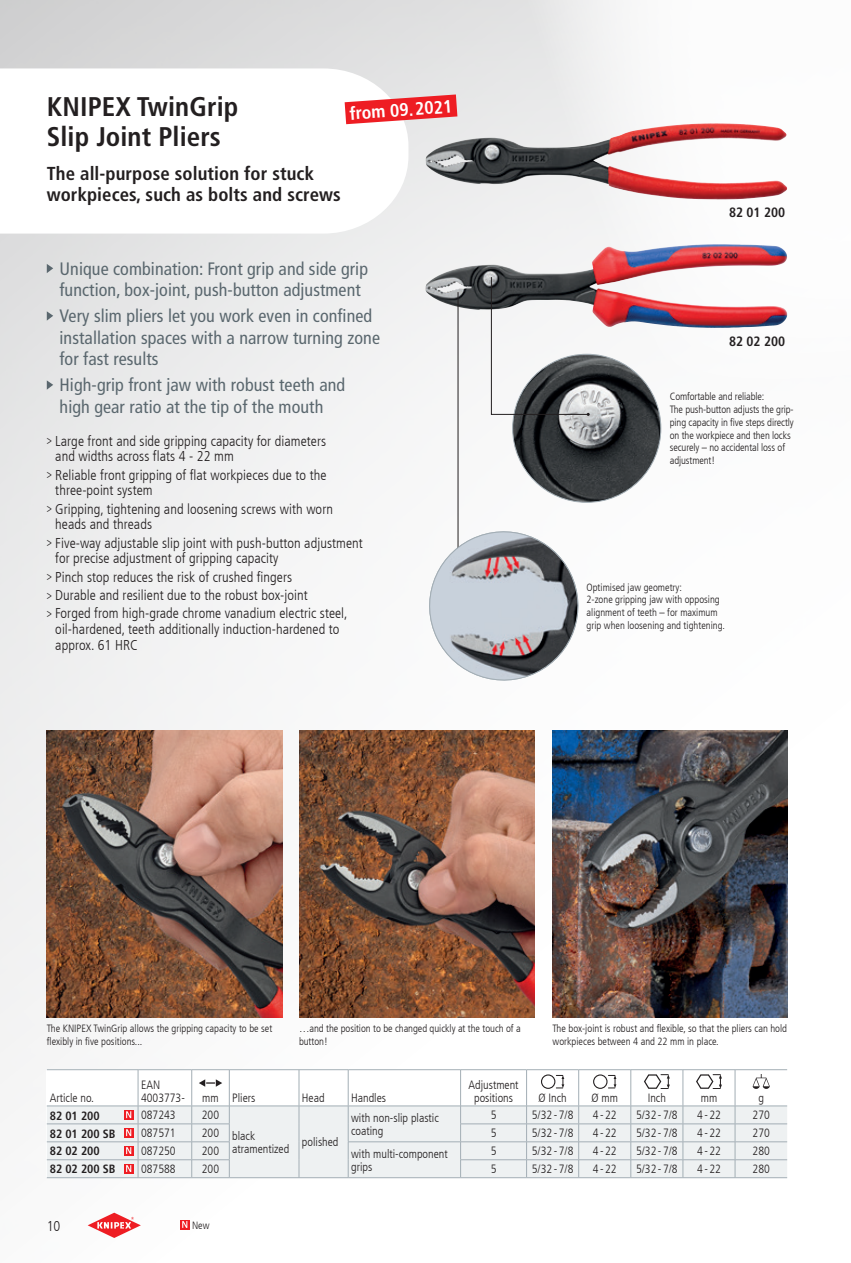
<style>
.page{position:relative;width:851px;height:1263px;background:#fff}
.page>*{position:absolute;margin:0;border:0;box-sizing:border-box;transform-origin:0 0}
.t1{font:700 condensed 27px/30px "Frutiger LT Com";letter-spacing:.005em;color:#231f20}
.t2{font:700 condensed 18.75px/21px "Frutiger LT Com";letter-spacing:.005em;color:#231f20}
.t3{font:condensed 18px/21.6px "Frutiger LT Com";letter-spacing:.005em;color:#5a676e}
.t4{font:700 condensed 18px "Frutiger LT Com";color:#fff}
.t5{font:300 condensed 14.25px/15.8px "Frutiger LT Com";letter-spacing:.005em;color:#231f20}
.t6{font:700 condensed 13.5px "Frutiger LT Com";color:#231f20}
.t7{font:300 condensed 12px/12.8px "Frutiger LT Com";color:#231f20}
.t8{font:700 condensed 12px "Frutiger LT Com";color:#231f20}
.t9{font:300 condensed 10.5px/12.8px "Frutiger LT Com";color:#231f20}
.s1{font-weight:400;font-size:12px}
</style>
<div class="page">
<img style="left:0;top:0;width:788px;height:1230px">
<svg style="left:0;top:68px;width:408px;height:166px"></svg>
<svg style="left:472px;top:0;width:316px;height:408px;fill:#f6f6f7"></svg>
<svg style="left:88px;top:1213px;width:53px;height:25px"></svg>
<img style="left:512px;top:354px;width:148px;height:148px;border-radius:74px">
<img style="left:629px;top:244px;width:84px;height:8px">
<img style="left:425px;top:123px;width:291px;height:61px">
<img style="left:47px;top:730px;width:236px;height:288px">
<img style="left:300px;top:730px;width:234px;height:288px">
<img style="left:552px;top:730px;width:235px;height:288px">
<hr style="left:457px;top:292px;width:1px;height:266px;background:#231f20">
<svg style="left:490px;top:276px;width:99px;height:140px"></svg>
<svg style="left:419px;top:521px;width:169px;height:169px"></svg>
<svg style="left:180px;top:1220px;width:9px;height:9px"></svg>
<svg style="left:182px;top:1221px;width:5px;height:7px"></svg>
<svg style="left:47px;top:264px;width:6px;height:9px"></svg>
<svg style="left:47px;top:311px;width:6px;height:10px"></svg>
<svg style="left:47px;top:380px;width:6px;height:10px"></svg>
<svg style="left:344px;top:94px;width:113px;height:30px;background:#ee575c"></svg>
<div style="left:47px;top:1069px;width:740px;height:109px;background:#fff"></div>
<hr style="left:47px;top:1069px;width:91px;height:1px;background:#a3aeb5">
<hr style="left:138px;top:1069px;width:54px;height:1px;background:#a3aeb5">
<hr style="left:138px;top:1070px;width:1px;height:36px;background:#a3aeb5">
<hr style="left:192px;top:1069px;width:37px;height:1px;background:#a3aeb5">
<hr style="left:191px;top:1070px;width:1px;height:36px;background:#a3aeb5">
<hr style="left:461px;top:1069px;width:65px;height:1px;background:#a3aeb5">
<hr style="left:526px;top:1069px;width:52px;height:1px;background:#a3aeb5">
<hr style="left:526px;top:1070px;width:1px;height:36px;background:#a3aeb5">
<hr style="left:578px;top:1069px;width:52px;height:1px;background:#a3aeb5">
<hr style="left:578px;top:1070px;width:1px;height:36px;background:#a3aeb5">
<hr style="left:630px;top:1069px;width:52px;height:1px;background:#a3aeb5">
<hr style="left:630px;top:1070px;width:1px;height:36px;background:#a3aeb5">
<hr style="left:682px;top:1069px;width:53px;height:1px;background:#a3aeb5">
<hr style="left:682px;top:1070px;width:1px;height:36px;background:#a3aeb5">
<hr style="left:735px;top:1069px;width:52px;height:1px;background:#a3aeb5">
<hr style="left:734px;top:1070px;width:1px;height:36px;background:#a3aeb5">
<hr style="left:229px;top:1069px;width:70px;height:1px;background:#a3aeb5">
<hr style="left:229px;top:1070px;width:1px;height:36px;background:#a3aeb5">
<hr style="left:299px;top:1069px;width:49px;height:1px;background:#a3aeb5">
<hr style="left:299px;top:1070px;width:1px;height:36px;background:#a3aeb5">
<hr style="left:348px;top:1069px;width:113px;height:1px;background:#a3aeb5">
<hr style="left:348px;top:1070px;width:1px;height:36px;background:#a3aeb5">
<hr style="left:460px;top:1070px;width:1px;height:36px;background:#a3aeb5">
<svg style="left:199px;top:1079px;width:23px;height:8px"></svg>
<div style="left:541px;top:1074px;width:14px;height:15px;border:1px solid #231f20;border-radius:50%"></div>
<svg style="left:556px;top:1075px;width:8px;height:13px"></svg>
<div style="left:593px;top:1074px;width:14px;height:15px;border:1px solid #231f20;border-radius:50%"></div>
<svg style="left:608px;top:1075px;width:8px;height:13px"></svg>
<svg style="left:644px;top:1074px;width:25px;height:15px"></svg>
<svg style="left:696px;top:1074px;width:25px;height:15px"></svg>
<svg style="left:752px;top:1074px;width:17px;height:15px"></svg>
<svg style="left:47px;top:1106px;width:740px;height:72px;background:#e9ebec"></svg>
<h1 class="t1" style="left:47px;top:92px;width:193px">KNIPEX TwinGrip<br>Slip Joint Pliers</h1>
<h2 class="t2" style="left:47px;top:163px;width:295px">The all-purpose solution for stuck workpieces, such as bolts and screws</h2>
<p class="t4" style="left:349px;top:103px;width:104px;rotate:-4deg">from 09.2021</p>
<p class="t3" style="left:60px;top:258px;width:310px">Unique combination: Front grip and side grip function, box-joint, push-button adjustment</p>
<p class="t3" style="left:60px;top:305px;width:322px">Very slim pliers let you work even in confined installation spaces with a narrow turning zone for fast results</p>
<p class="t3" style="left:60px;top:374px;width:287px">High-grip front jaw with robust teeth and high gear ratio at the tip of the mouth</p>
<p class="t5" style="left:55px;top:433px;width:272px;text-indent:-9px"><span class="s1">&gt;</span> Large front and side gripping capacity for diameters and widths across flats 4 - 22 mm</p>
<p class="t5" style="left:55px;top:467px;width:272px;text-indent:-9px"><span class="s1">&gt;</span> Reliable front gripping of flat workpieces due to the three-point system</p>
<p class="t5" style="left:55px;top:501px;width:279px;text-indent:-9px"><span class="s1">&gt;</span> Gripping, tightening and loosening screws with worn heads and threads</p>
<p class="t5" style="left:55px;top:535px;width:309px;text-indent:-9px"><span class="s1">&gt;</span> Five-way adjustable slip joint with push-button adjustment for precise adjustment of gripping capacity</p>
<p class="t5" style="left:47px;top:568px;width:302px;line-height:18.3px"><span class="s1">&gt;</span> Pinch stop reduces the risk of crushed fingers<br><span class="s1">&gt;</span> Durable and resilient due to the robust box-joint<br><span class="s1">&gt;</span> Forged from high-grade chrome vanadium electric steel,</p>
<p class="t5" style="left:55px;top:621px;width:286px">oil-hardened, teeth additionally induction-hardened to approx. 61 HRC</p>
<p class="t6" style="left:729px;top:205px;width:58px">82 01 200</p>
<p class="t6" style="left:729px;top:333px;width:58px">82 02 200</p>
<p class="t9" style="left:669px;top:390px;width:125px">Comfortable and reliable:<br>The push-button adjusts the grip&shy;ping capacity in five steps directly on the workpiece and then locks securely – no accidental loss of adjustment!</p>
<p class="t9" style="left:586px;top:581px;width:140px">Optimised jaw geometry:<br>2-zone gripping jaw with opposing alignment of teeth – for maximum grip when loosening and tightening.</p>
<p class="t9" style="left:47px;top:1022px;width:227px">The KNIPEX TwinGrip allows the gripping capacity to be set flexibly in five positions...</p>
<p class="t9" style="left:299px;top:1022px;width:223px">…and the position to be changed quickly at the touch of a button!</p>
<p class="t9" style="left:552px;top:1022px;width:236px">The box-joint is robust and flexible, so that the pliers can hold workpieces between 4 and 22 mm in place.</p>
<p class="t7" style="left:50px;top:1091px;width:46px">Article no.</p>
<p class="t7" style="left:141px;top:1078px;width:45px">EAN<br>4003773-</p>
<p class="t7" style="left:202px;top:1091px;width:55px">mm Pliers</p>
<p class="t7" style="left:302px;top:1091px;width:24px">Head</p>
<p class="t7" style="left:351px;top:1091px;width:36px">Handles</p>
<p class="t7" style="left:468px;top:1078px;width:52px;text-align:center">Adjustment positions</p>
<p class="t7" style="left:538px;top:1091px;width:30px">Ø Inch</p>
<p class="t7" style="left:591px;top:1091px;width:28px">Ø mm</p>
<p class="t7" style="left:647px;top:1091px;width:20px">Inch</p>
<p class="t7" style="left:700px;top:1091px;width:18px">mm</p>
<p class="t7" style="left:758px;top:1091px;width:7px">g</p>
<p class="t7" style="left:351px;top:1111px;width:89px">with non-slip plastic coating</p>
<p class="t7" style="left:490px;top:1109px;width:7px">5</p>
<p class="t7" style="left:531px;top:1109px;width:43px">5/32 - 7/8</p>
<p class="t7" style="left:592px;top:1109px;width:25px">4-22</p>
<p class="t7" style="left:636px;top:1109px;width:43px">5/32 - 7/8</p>
<p class="t7" style="left:697px;top:1109px;width:25px">4-22</p>
<p class="t7" style="left:752px;top:1109px;width:19px">270</p>
<p class="t8" style="left:50px;top:1108px;width:51px">82 01 200</p>
<p class="t7" style="left:141px;top:1109px;width:36px">087243</p>
<p class="t7" style="left:202px;top:1109px;width:19px">200</p>
<p class="t8" style="left:50px;top:1126px;width:67px">82 01 200 SB</p>
<p class="t7" style="left:141px;top:1127px;width:36px">087571</p>
<p class="t7" style="left:202px;top:1127px;width:19px">200</p>
<p class="t7" style="left:490px;top:1127px;width:7px">5</p>
<p class="t7" style="left:531px;top:1127px;width:43px">5/32 - 7/8</p>
<p class="t7" style="left:592px;top:1127px;width:25px">4-22</p>
<p class="t7" style="left:636px;top:1127px;width:43px">5/32 - 7/8</p>
<p class="t7" style="left:697px;top:1127px;width:25px">4-22</p>
<p class="t7" style="left:752px;top:1127px;width:19px">270</p>
<p class="t8" style="left:50px;top:1144px;width:51px">82 02 200</p>
<p class="t7" style="left:141px;top:1145px;width:36px">087250</p>
<p class="t7" style="left:202px;top:1145px;width:19px">200</p>
<p class="t7" style="left:351px;top:1147px;width:98px">with multi-component grips</p>
<p class="t7" style="left:490px;top:1145px;width:7px">5</p>
<p class="t7" style="left:531px;top:1145px;width:43px">5/32 - 7/8</p>
<p class="t7" style="left:592px;top:1145px;width:25px">4-22</p>
<p class="t7" style="left:636px;top:1145px;width:43px">5/32 - 7/8</p>
<p class="t7" style="left:697px;top:1145px;width:25px">4-22</p>
<p class="t7" style="left:752px;top:1145px;width:19px">280</p>
<p class="t7" style="left:232px;top:1129px;width:58px">black atramentized</p>
<p class="t7" style="left:302px;top:1136px;width:38px">polished</p>
<p class="t8" style="left:50px;top:1162px;width:67px">82 02 200 SB</p>
<p class="t7" style="left:141px;top:1163px;width:36px">087588</p>
<p class="t7" style="left:202px;top:1163px;width:19px">200</p>
<p class="t7" style="left:490px;top:1163px;width:7px">5</p>
<p class="t7" style="left:531px;top:1163px;width:43px">5/32 - 7/8</p>
<p class="t7" style="left:592px;top:1163px;width:25px">4-22</p>
<p class="t7" style="left:636px;top:1163px;width:43px">5/32 - 7/8</p>
<p class="t7" style="left:697px;top:1163px;width:25px">4-22</p>
<p class="t7" style="left:752px;top:1163px;width:19px">280</p>
<p class="t5" style="left:47px;top:1218px;width:15px">10</p>
<p class="t9" style="left:192px;top:1219px;width:19px">New</p>
</div>
